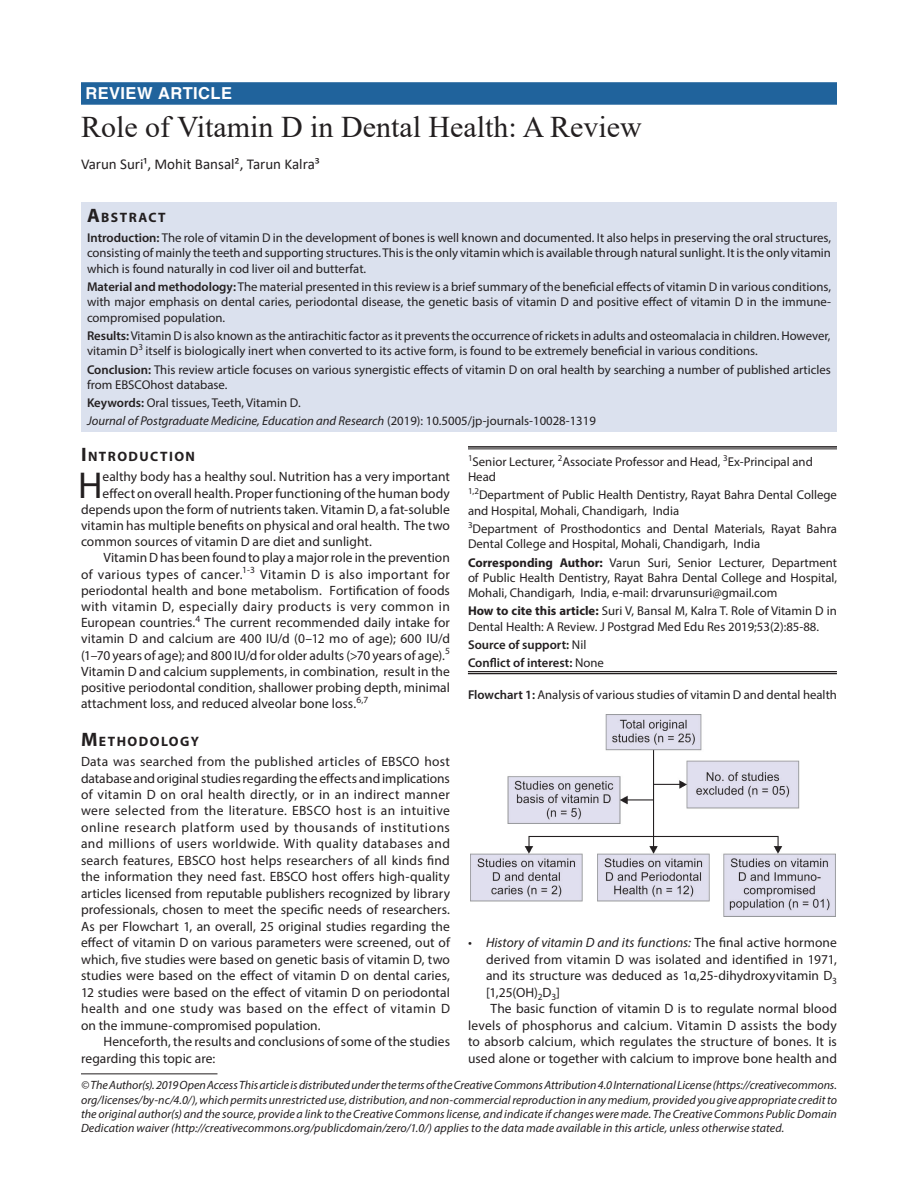
<style>
.page{position:relative;width:918px;height:1188px;background:#fff}
.page>*{position:absolute;margin:0;border:0;box-sizing:border-box;transform-origin:0 0}
.Body_flush{font:37.5px "Myriad Pro";color:#231f20}
.article_head{font:30px "Times New Roman";color:#231f20}
.Subject{font:700 16.5px "Helvetica";letter-spacing:.025em;color:#fff}
.author{font:15px "Calibri";color:#231f20}
.A{font:700 13.65px "Myriad Pro";letter-spacing:.105em;color:#231f20}
.Body_flush-2{font:13.5px/16.5px "Myriad Pro";letter-spacing:.005em;color:#231f20;text-align:justify}
.text{font:13.5px/16.2px "Myriad Pro";letter-spacing:.005em;color:#231f20;text-align:justify}
.Abstract{font:12.75px/15.3px "Myriad Pro";color:#231f20}
.affiliation{font:12.75px/15.3px "Myriad Pro";color:#231f20}
.Abstract-2{font:italic 12.75px "Myriad Pro";color:#231f20}
.fig{font:12.75px "Myriad Pro";color:#231f20}
.affiliation-2{font:600 12.75px "Myriad Pro";color:#231f20}
.Bottom_1st_page{font:italic 12px/14.4px "Myriad Pro";letter-spacing:.005em;color:#231f20;text-align:justify}
.s1{font-size:19.5px}
.s2{font-weight:600}
.s3{font-style:normal}
.s4{font-weight:700}
.s5{font-weight:400}
.s6{font-style:italic}
</style>
<div class="page">
<div style="left:81px;top:202px;width:756px;height:229px;background:#dbe1ee"></div>
<div style="left:81px;top:82px;width:756px;height:23px;background:#20639c"></div>
<hr style="left:468px;top:446px;width:369px;height:2px;background:#231f20">
<hr style="left:468px;top:449px;width:369px;height:1px;background:#231f20">
<hr style="left:81px;top:1073px;width:137px;height:1px;background:#231f20">
<hr style="left:468px;top:671px;width:369px;height:1px;background:#231f20">
<hr style="left:468px;top:673px;width:369px;height:1px;background:#231f20">
<img style="left:470px;top:715px;width:365px;height:201px">
<p class="Subject" style="left:86px;top:84px;width:148px">REVIEW ARTICLE</p>
<p class="article_head" style="left:81px;top:106px;width:562px">Role of Vitamin D in Dental Health: A Review</p>
<p class="author" style="left:81px;top:153px;width:240px">Varun Suri¹, Mohit Bansal², Tarun Kalra³</p>
<p class="A" style="left:87px;top:209px;width:80px"><span class="s1">A</span>BSTRACT</p>
<p class="Abstract" style="left:87px;top:230px;width:746px;text-align:justify"><span class="s2">Introduction:</span> The role of vitamin D in the development of bones is well known and documented. It also helps in preserving the oral structures, consisting of mainly the teeth and supporting structures. This is the only vitamin which is available through natural sunlight. It is the only vitamin which is found naturally in cod liver oil and butterfat.</p>
<p class="Abstract" style="left:87px;top:279px;width:746px;text-align:justify"><span class="s2">Material and methodology:</span> The material presented in this review is a brief summary of the beneficial effects of vitamin D in various conditions, with major emphasis on dental caries, periodontal disease, the genetic basis of vitamin D and positive effect of vitamin D in the immune&shy;compromised population.</p>
<p class="Abstract" style="left:87px;top:328px;width:745px"><span class="s2">Results:</span> Vitamin D is also known as the antirachitic factor as it prevents the occurrence of rickets in adults and osteomalacia in children. However, vitamin D<sup>3</sup> itself is biologically inert when converted to its active form, is found to be extremely beneficial in various conditions.</p>
<p class="Abstract" style="left:87px;top:361px;width:746px"><span class="s2">Conclusion:</span> This review article focuses on various synergistic effects of vitamin D on oral health by searching a number of published articles from EBSCOhost database.</p>
<p class="Abstract" style="left:87px;top:395px;width:215px"><span class="s2">Keywords:</span> Oral tissues, Teeth, Vitamin D.</p>
<p class="Abstract-2" style="left:87px;top:413px;width:510px">Journal of Postgraduate Medicine, Education and Research <span class="s3">(2019): 10.5005/jp-journals-10028-1319</span></p>
<p class="A" style="left:81px;top:447px;width:116px"><span class="s1">I</span>NTRODUCTION</p>
<p class="Body_flush" style="left:78px;top:462px;width:26px">H</p>
<p class="Body_flush-2" style="left:103px;top:468px;width:349px">ealthy body has a healthy soul. Nutrition has a very important</p>
<p class="Body_flush-2" style="left:103px;top:485px;width:349px">effect on overall health. Proper functioning of the human body</p>
<p class="Body_flush-2" style="left:81px;top:501px;width:370px">depends upon the form of nutrients taken. Vitamin D, a fat-soluble</p>
<p class="Body_flush-2" style="left:81px;top:517px;width:370px">vitamin has multiple benefits on physical and oral health. The two</p>
<p class="Body_flush-2" style="left:81px;top:533px;width:292px">common sources of vitamin D are diet and sunlight.</p>
<p class="text" style="left:81px;top:550px;width:371px;text-indent:22px">Vitamin D has been found to play a major role in the prevention of various types of cancer.<sup>1-3</sup> Vitamin D is also important for periodontal health and bone metabolism. Fortification of foods with vitamin D, especially dairy products is very common in European countries.<sup>4</sup> The current recommended daily intake for vitamin D and calcium are 400 IU/d (0–12 mo of age); 600 IU/d (1–70 years of age); and 800 IU/d for older adults (&gt;70 years of age).<sup>5<br></sup>Vitamin D and calcium supplements, in combination, result in the positive periodontal condition, shallower probing depth, minimal attachment loss, and reduced alveolar bone loss.<sup>6,7</sup></p>
<p class="A" style="left:81px;top:732px;width:120px"><span class="s1">M</span>ETHODOLOGY</p>
<p class="Body_flush-2" style="left:81px;top:753px;width:371px">Data was searched from the published articles of EBSCO host database and original studies regarding the effects and implications of vitamin D on oral health directly, or in an indirect manner were selected from the literature. EBSCO host is an intuitive online research platform used by thousands of institutions and millions of users worldwide. With quality databases and search features, EBSCO host helps researchers of all kinds find the information they need fast. EBSCO host offers high-quality articles licensed from reputable publishers recognized by library professionals, chosen to meet the specific needs of researchers.<br>As per Flowchart 1, an overall, 25 original studies regarding the effect of vitamin D on various parameters were screened, out of which, five studies were based on genetic basis of vitamin D, two studies were based on the effect of vitamin D on dental caries, 12 studies were based on the effect of vitamin D on periodontal health and one study was based on the effect of vitamin D on the immune-compromised population.</p>
<p class="text" style="left:81px;top:1033px;width:371px;text-indent:22px">Henceforth, the results and conclusions of some of the studies regarding this topic are:</p>
<p class="affiliation" style="left:468px;top:454px;width:346px"><sup>1</sup>Senior Lecturer, <sup>2</sup>Associate Professor and Head, <sup>3</sup>Ex-Principal and<br>Head</p>
<p class="affiliation" style="left:468px;top:487px;width:370px"><sup>1,2</sup>Department of Public Health Dentistry, Rayat Bahra Dental College and Hospital, Mohali, Chandigarh, India</p>
<p class="affiliation" style="left:468px;top:521px;width:370px"><sup>3</sup>Department of Prosthodontics and Dental Materials, Rayat Bahra<br>Dental College and Hospital, Mohali, Chandigarh, India</p>
<p class="affiliation" style="left:468px;top:554px;width:371px;text-align:justify"><span class="s4">Corresponding Author:</span> Varun Suri, Senior Lecturer, Department of Public Health Dentistry, Rayat Bahra Dental College and Hospital, Mohali, Chandigarh, India, e-mail: drvarunsuri@gmail.com</p>
<p class="Abstract" style="left:468px;top:603px;width:370px"><span class="s4">How to cite this article:</span> Suri V, Bansal M, Kalra T. Role of Vitamin D in<br>Dental Health: A Review. J Postgrad Med Edu Res 2019;53(2):85-88.</p>
<p class="affiliation-2" style="left:468px;top:637px;width:120px">Source of support: <span class="s5">Nil</span></p>
<p class="affiliation-2" style="left:468px;top:654px;width:137px">Conflict of interest: <span class="s5">None</span></p>
<p class="fig" style="left:468px;top:687px;width:370px"><span class="s2">Flowchart 1:</span> Analysis of various studies of vitamin D and dental health</p>
<p class="Body_flush-2" style="left:486px;top:934px;width:353px;text-indent:-18px"><span class="s6">• History of vitamin D and its functions:</span> The final active hormone derived from vitamin D was isolated and identified in 1971, and its structure was deduced as 1α,25-dihydroxyvitamin D<sub>3 </sub>[1,25(OH)<sub>2</sub>D<sub>3</sub>]</p>
<p class="text" style="left:468px;top:1000px;width:371px;text-indent:22px">The basic function of vitamin D is to regulate normal blood levels of phosphorus and calcium. Vitamin D assists the body to absorb calcium, which regulates the structure of bones. It is used alone or together with calcium to improve bone health and</p>
<p class="Bottom_1st_page" style="left:81px;top:1078px;width:758px">© The Author(s). 2019 Open Access This article is distributed under the terms of the Creative Commons Attribution 4.0 International License (https://creativecommons. org/licenses/by-nc/4.0/), which permits unrestricted use, distribution, and non-commercial reproduction in any medium, provided you give appropriate credit to the original author(s) and the source, provide a link to the Creative Commons license, and indicate if changes were made. The Creative Commons Public Domain Dedication waiver (http://creativecommons.org/publicdomain/zero/1.0/) applies to the data made available in this article, unless otherwise stated.</p>
</div>
